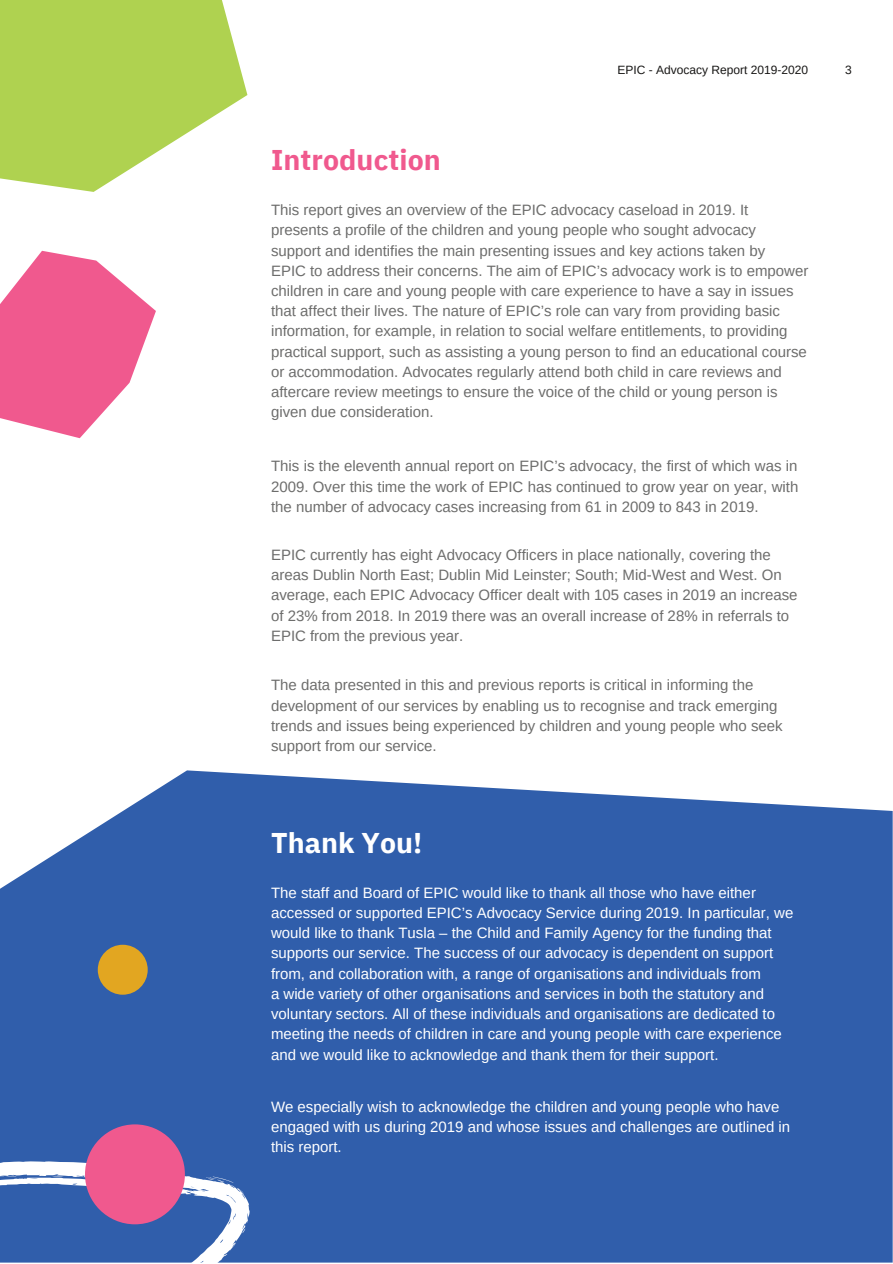
<style>
.page{position:relative;width:893px;height:1264px;background:#fff}
.page>*{position:absolute;margin:0;border:0;box-sizing:border-box;transform-origin:0 0}
.t1{font:700 28.5px "IBM Plex Sans";letter-spacing:.005em;color:#f0598e}
.t2{font:700 28.5px "IBM Plex Sans";letter-spacing:.005em;color:#fff}
.t3{font:15px/20.2px "Arimo";color:#6d6d6c}
.t4{font:15px/20.2px "Arimo";color:#fff}
.t5{font:12px "Arimo";color:#171615}
</style>
<div class="page">
<svg style="left:0;top:0;width:247px;height:192px;fill:#afd250"></svg>
<svg style="left:0;top:251px;width:156px;height:187px"></svg>
<svg style="left:0;top:770px;width:892px;height:492px;background:#3e69b0"></svg>
<div style="left:98px;top:944px;width:50px;height:50px;background:#e2a621;border-radius:50%"></div>
<svg style="left:0;top:1011px;width:250px;height:251px;background:#3e69b0"></svg>
<div style="left:85px;top:1124px;width:100px;height:100px;background:#f0598e;border-radius:50%"></div>
<h1 class="t1" style="left:271px;top:141px;width:171px">Introduction</h1>
<p class="t5" style="left:617px;top:63px;width:192px">EPIC - Advocacy Report 2019-2020</p>
<p class="t5" style="left:845px;top:63px;width:8px">3</p>
<p class="t3" style="left:271px;top:200px;width:539px">This report gives an overview of the EPIC advocacy caseload in 2019. It presents a profile of the children and young people who sought advocacy support and identifies the main presenting issues and key actions taken by<br>EPIC to address their concerns. The aim of EPIC’s advocacy work is to empower children in care and young people with care experience to have a say in issues that affect their lives. The nature of EPIC’s role can vary from providing basic information, for example, in relation to social welfare entitlements, to providing practical support, such as assisting a young person to find an educational course or accommodation. Advocates regularly attend both child in care reviews and aftercare review meetings to ensure the voice of the child or young person is given due consideration.</p>
<p class="t3" style="left:271px;top:456px;width:529px;text-align:justify">This is the eleventh annual report on EPIC’s advocacy, the first of which was in 2009. Over this time the work of EPIC has continued to grow year on year, with the number of advocacy cases increasing from 61 in 2009 to 843 in 2019.</p>
<p class="t3" style="left:271px;top:544px;width:528px">EPIC currently has eight Advocacy Officers in place nationally, covering the areas Dublin North East; Dublin Mid Leinster; South; Mid-West and West. On average, each EPIC Advocacy Officer dealt with 105 cases in 2019 an increase of 23% from 2018. In 2019 there was an overall increase of 28% in referrals to EPIC from the previous year.</p>
<p class="t3" style="left:271px;top:675px;width:513px">The data presented in this and previous reports is critical in informing the development of our services by enabling us to recognise and track emerging trends and issues being experienced by children and young people who seek support from our service.</p>
<h1 class="t2" style="left:271px;top:823px;width:153px">Thank You!</h1>
<p class="t4" style="left:271px;top:882px;width:524px">The staff and Board of EPIC would like to thank all those who have either accessed or supported EPIC’s Advocacy Service during 2019. In particular, we would like to thank Tusla – the Child and Family Agency for the funding that supports our service. The success of our advocacy is dependent on support from, and collaboration with, a range of organisations and individuals from<br>a wide variety of other organisations and services in both the statutory and voluntary sectors. All of these individuals and organisations are dedicated to meeting the needs of children in care and young people with care experience and we would like to acknowledge and thank them for their support.</p>
<p class="t4" style="left:271px;top:1096px;width:520px">We especially wish to acknowledge the children and young people who have engaged with us during 2019 and whose issues and challenges are outlined in this report.</p>
</div>
